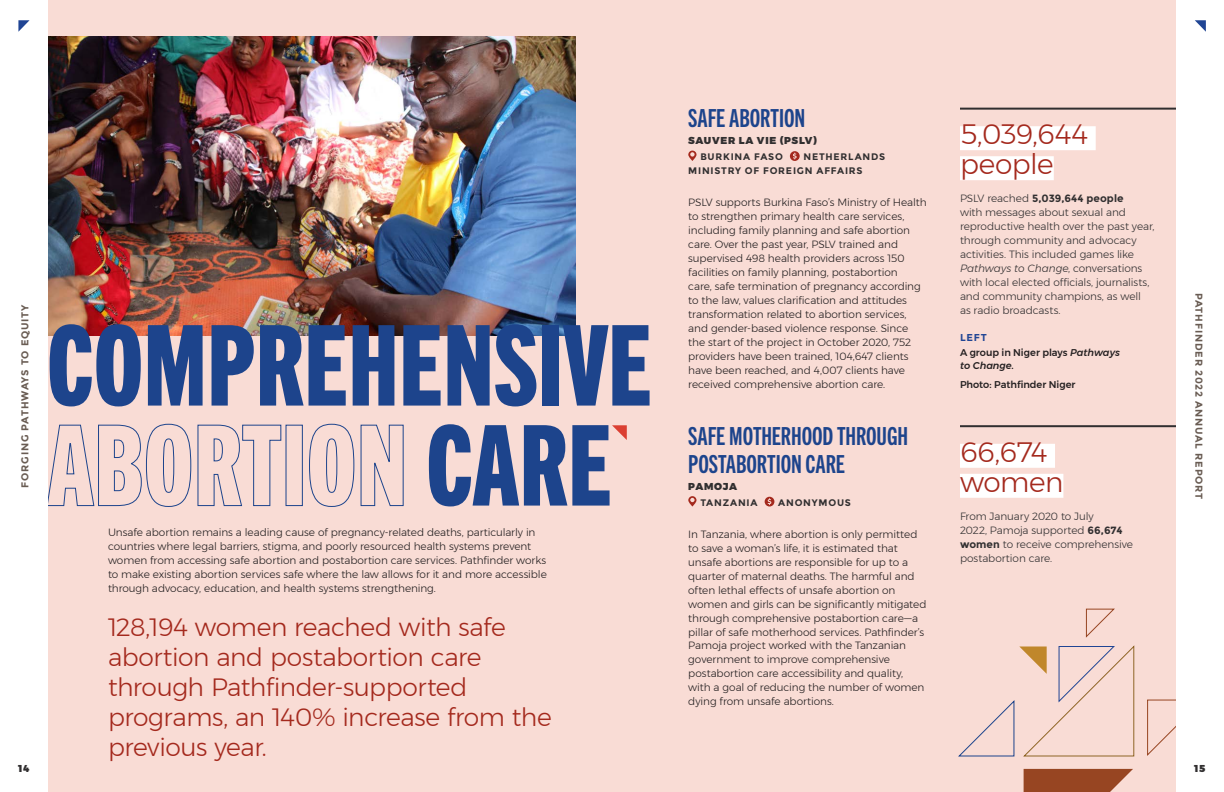
<style>
.page{position:relative;width:1224px;height:792px;background:#fff}
.page>*{position:absolute;margin:0;border:0;box-sizing:border-box;transform-origin:0 0}
.Title_-_Compressed_1{font:112px/100px "Trade Gothic Next LT Pro Hv Cm";color:#1d448c}
.Sidebar_stat__-_28pt{font:300 28px/30px "Montserrat";letter-spacing:-.02em;color:#a4291d}
.Header_25pt_-_blue{font:300 25px/30px "Montserrat";letter-spacing:-.015em;color:#a4291d}
.Subhead_25pt_-_blue{font:25px/28px "Trade Gothic Next LT Pro Bd Cm";letter-spacing:-.005em;color:#1d448c}
.Body_text_10_5pt{font:300 10.5px/14px "Montserrat";letter-spacing:-.01em;color:#231f20}
.Body_text_10_5pt-2{font:300 10.5px/14px "Montserrat";letter-spacing:-.005em;color:#312f30}
.t1{font:700 10px "Montserrat";letter-spacing:.075em;color:#695c53}
.Country_header_10pt{font:900 10px "Montserrat";letter-spacing:.07em;color:#312f30}
.Country_header_10pt-2{font:700 10px "Montserrat";color:#204594}
.Photo_caption_10pt{font:500 9.8px/13px "Montserrat";color:#231f20}
.Country_header_10pt-3{font:700 9.5px/14px "Montserrat";letter-spacing:.08em;color:#312f30}
.s1{font-weight:700}
.s2{font-style:italic}
</style>
<div class="page">
<div style="left:41px;top:0;width:571px;height:792px;background:#f9dcd5"></div>
<div style="left:612px;top:0;width:571px;height:792px;background:#f9dcd5"></div>
<img style="left:48px;top:36px;width:528px;height:300px">
<svg style="left:612px;top:425px;width:15px;height:15px"></svg>
<svg style="left:688px;top:151px;width:9px;height:10px"></svg>
<svg style="left:790px;top:151px;width:10px;height:10px"></svg>
<svg style="left:688px;top:496px;width:9px;height:11px"></svg>
<svg style="left:765px;top:497px;width:9px;height:10px"></svg>
<div style="left:960px;top:126px;width:136px;height:24px;background:#fff"></div>
<div style="left:960px;top:156px;width:94px;height:24px;background:#fff"></div>
<div style="left:960px;top:444px;width:95px;height:24px;background:#fff"></div>
<div style="left:960px;top:474px;width:103px;height:24px;background:#fff"></div>
<hr style="left:960px;top:108px;width:216px;height:2px;background:#312f30">
<hr style="left:960px;top:425px;width:216px;height:2px;background:#312f30">
<svg style="left:1024px;top:769px;width:109px;height:23px;background:#a15434"></svg>
<svg style="left:1147px;top:699px;width:29px;height:57px"></svg>
<svg style="left:958px;top:645px;width:177px;height:112px"></svg>
<svg style="left:1085px;top:608px;width:30px;height:30px"></svg>
<div style="left:0;top:0;width:48px;height:792px;background:#fff"></div>
<svg style="left:18px;top:20px;width:12px;height:12px"></svg>
<div style="left:1176px;top:0;width:48px;height:792px;background:#fff"></div>
<svg style="left:1195px;top:20px;width:11px;height:12px"></svg>
<p class="t1" style="left:19px;top:488px;width:185px;rotate:-90deg">FORGING PATHWAYS TO EQUITY</p>
<p class="Country_header_10pt" style="left:18px;top:760px;width:13px">14</p>
<p class="Title_-_Compressed_1" style="left:47px;top:309px;width:607px">COMPREHENSIVE<br>ABORTION CARE</p>
<p class="Body_text_10_5pt" style="left:108px;top:525px;width:440px">Unsafe abortion remains a leading cause of pregnancy-related deaths, particularly in countries where legal barriers, stigma, and poorly resourced health systems prevent women from accessing safe abortion and postabortion care services. Pathfinder works to make existing abortion services safe where the law allows for it and more accessible through advocacy, education, and health systems strengthening.</p>
<p class="Header_25pt_-_blue" style="left:108px;top:612px;width:445px">128,194 women reached with safe abortion and postabortion care through Pathfinder-supported programs, an 140% increase from the previous year.</p>
<p class="Subhead_25pt_-_blue" style="left:688px;top:102px;width:118px">SAFE ABORTION</p>
<p class="Country_header_10pt" style="left:688px;top:132px;width:130px">SAUVER LA VIE (PSLV)</p>
<p class="Country_header_10pt-3" style="left:700px;top:150px;width:84px">BURKINA FASO</p>
<p class="Country_header_10pt-3" style="left:688px;top:150px;width:198px;text-indent:115px">NETHERLANDS<br>MINISTRY OF FOREIGN AFFAIRS</p>
<p class="Body_text_10_5pt" style="left:688px;top:195px;width:240px">PSLV supports Burkina Faso’s Ministry of Health to strengthen primary health care services, including family planning and safe abortion care. Over the past year, PSLV trained and supervised 498 health providers across 150 facilities on family planning, postabortion<br>care, safe termination of pregnancy according to the law, values clarification and attitudes transformation related to abortion services, and gender-based violence response. Since the start of the project in October 2020, 752 providers have been trained, 104,647 clients have been reached, and 4,007 clients have received comprehensive abortion care.</p>
<p class="Subhead_25pt_-_blue" style="left:688px;top:420px;width:221px">SAFE MOTHERHOOD THROUGH<br>POSTABORTION CARE</p>
<p class="Country_header_10pt" style="left:688px;top:478px;width:50px">PAMOJA</p>
<p class="Country_header_10pt-3" style="left:700px;top:495px;width:59px">TANZANIA</p>
<p class="Country_header_10pt-3" style="left:778px;top:495px;width:74px">ANONYMOUS</p>
<p class="Body_text_10_5pt" style="left:688px;top:527px;width:240px">In Tanzania, where abortion is only permitted to save a woman’s life, it is estimated that unsafe abortions are responsible for up to a quarter of maternal deaths. The harmful and often lethal effects of unsafe abortion on women and girls can be significantly mitigated through comprehensive postabortion care—a pillar of safe motherhood services. Pathfinder’s Pamoja project worked with the Tanzanian government to improve comprehensive postabortion care accessibility and quality, with a goal of reducing the number of women dying from unsafe abortions.</p>
<p class="Sidebar_stat__-_28pt" style="left:960px;top:119px;width:130px">5,039,644 people</p>
<p class="Body_text_10_5pt-2" style="left:960px;top:191px;width:196px">PSLV reached <span class="s1">5,039,644 people<br></span>with messages about sexual and reproductive health over the past year, through community and advocacy activities. This included games like <span class="s2">Pathways to Change</span>, conversations with local elected officials, journalists, and community champions, as well as radio broadcasts.</p>
<p class="Country_header_10pt-2" style="left:960px;top:331px;width:28px">LEFT</p>
<p class="Photo_caption_10pt" style="left:960px;top:346px;width:161px">A group in Niger plays <span class="s2">Pathways to Change</span>.</p>
<p class="Photo_caption_10pt" style="left:960px;top:378px;width:117px">Photo: Pathfinder Niger</p>
<p class="Sidebar_stat__-_28pt" style="left:960px;top:436px;width:105px">66,674 women</p>
<p class="Body_text_10_5pt-2" style="left:960px;top:509px;width:175px">From January 2020 to July<br>2022, Pamoja supported <span class="s1">66,674 women</span> to receive comprehensive postabortion care.</p>
<p class="t1" style="left:1205px;top:293px;width:208px;rotate:90deg">PATHFINDER 2022 ANNUAL REPORT</p>
<p class="Country_header_10pt" style="left:1194px;top:760px;width:13px">15</p>
</div>
